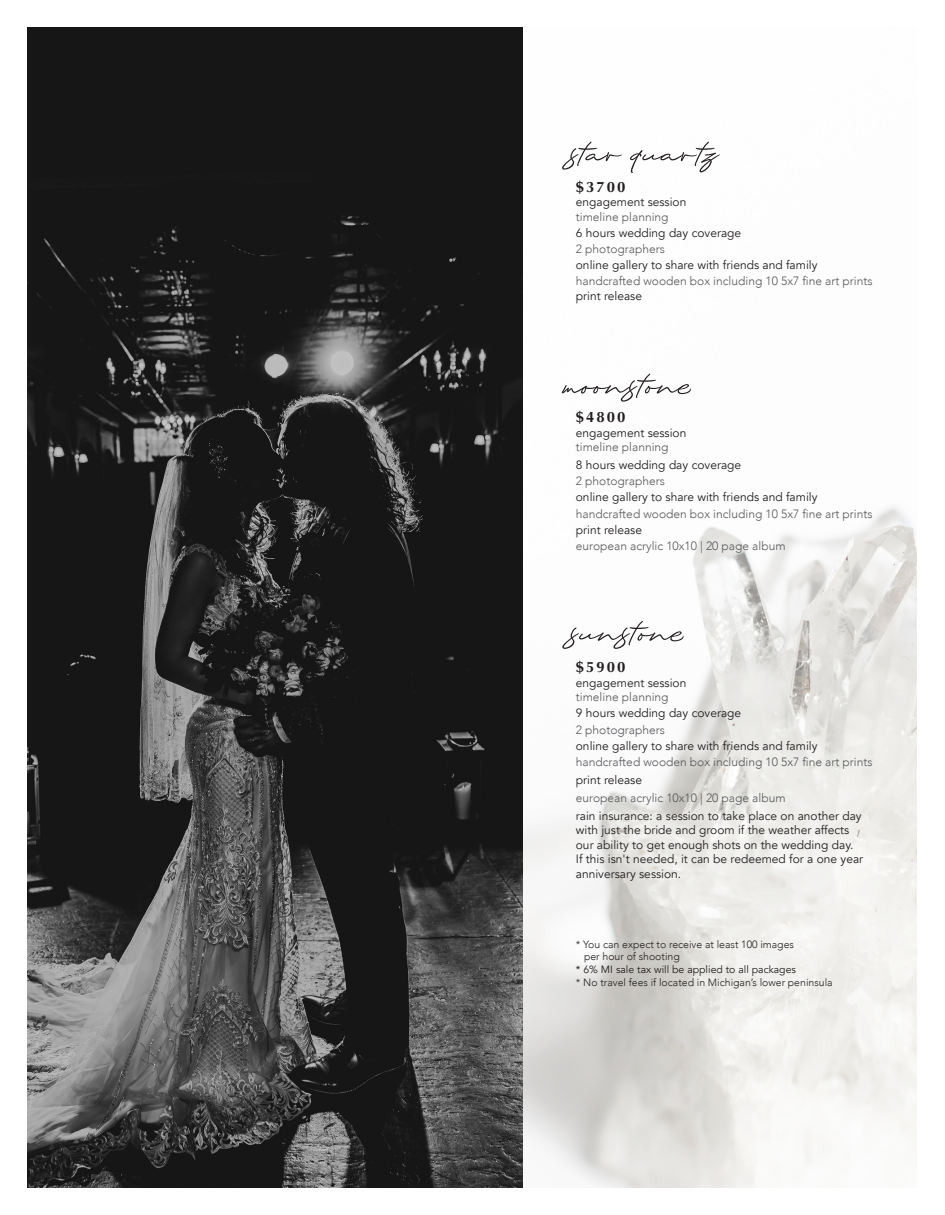
<style>
.page{position:relative;width:945px;height:1215px;background:#fff}
.page>*{position:absolute;margin:0;border:0;box-sizing:border-box;transform-origin:0 0}
.t1{font:52.5px "Ellie Script";color:#231f20}
.t2{font:700 15px "Optima";letter-spacing:.13em;color:#231f20}
.t3{font:12px/14.4px "Avenir";color:#231f20}
.t4{font:300 12px "Avenir";color:#57585a}
.t5{font:300 10.5px "Avenir";color:#231f20}
.t6{font:10.5px "Avenir";color:#231f20}
</style>
<div class="page">
<img style="left:522px;top:27px;width:395px;height:1161px">
<img style="left:27px;top:27px;width:495px;height:1161px">
<p class="t1" style="left:567px;top:127px;width:150px">star quartz</p>
<p class="t2" style="left:576px;top:178px;width:51px">$3700</p>
<p class="t3" style="left:576px;top:195px;width:112px">engagement session</p>
<p class="t4" style="left:576px;top:209px;width:94px">timeline planning</p>
<p class="t3" style="left:576px;top:226px;width:167px">6 hours wedding day coverage</p>
<p class="t4" style="left:576px;top:242px;width:90px">2 photographers</p>
<p class="t3" style="left:576px;top:258px;width:243px">online gallery to share with friends and family</p>
<p class="t4" style="left:576px;top:274px;width:298px">handcrafted wooden box including 10 5x7 fine art prints</p>
<p class="t3" style="left:576px;top:289px;width:68px">print release</p>
<p class="t1" style="left:561px;top:359px;width:134px">moonstone</p>
<p class="t2" style="left:576px;top:408px;width:51px">$4800</p>
<p class="t3" style="left:576px;top:426px;width:112px">engagement session</p>
<p class="t4" style="left:576px;top:440px;width:94px">timeline planning</p>
<p class="t3" style="left:576px;top:458px;width:167px">8 hours wedding day coverage</p>
<p class="t4" style="left:576px;top:474px;width:90px">2 photographers</p>
<p class="t3" style="left:576px;top:490px;width:243px">online gallery to share with friends and family</p>
<p class="t4" style="left:576px;top:506px;width:298px">handcrafted wooden box including 10 5x7 fine art prints</p>
<p class="t3" style="left:576px;top:523px;width:68px">print release</p>
<p class="t4" style="left:576px;top:539px;width:211px">european acrylic 10x10 | 20 page album</p>
<p class="t1" style="left:567px;top:606px;width:120px">sunstone</p>
<p class="t2" style="left:576px;top:659px;width:51px">$5900</p>
<p class="t3" style="left:576px;top:676px;width:112px">engagement session</p>
<p class="t4" style="left:576px;top:690px;width:94px">timeline planning</p>
<p class="t3" style="left:576px;top:706px;width:167px">9 hours wedding day coverage</p>
<p class="t4" style="left:576px;top:722px;width:90px">2 photographers</p>
<p class="t3" style="left:576px;top:739px;width:243px">online gallery to share with friends and family</p>
<p class="t4" style="left:576px;top:755px;width:298px">handcrafted wooden box including 10 5x7 fine art prints</p>
<p class="t3" style="left:576px;top:773px;width:68px">print release</p>
<p class="t4" style="left:576px;top:791px;width:211px">european acrylic 10x10 | 20 page album</p>
<p class="t3" style="left:576px;top:809px;width:289px">rain insurance: a session to take place on another day with just the bride and groom if the weather affects our ability to get enough shots on the wedding day.<br>If this isn't needed, it can be redeemed for a one year anniversary session.</p>
<p class="t5" style="left:576px;top:938px;width:220px">* You can expect to receive at least 100 images</p>
<p class="t5" style="left:584px;top:951px;width:97px">per hour of shooting</p>
<p class="t6" style="left:576px;top:963px;width:222px">* 6% MI sale tax will be applied to all packages</p>
<p class="t5" style="left:576px;top:976px;width:258px">* No travel fees if located in Michigan’s lower peninsula</p>
</div>
